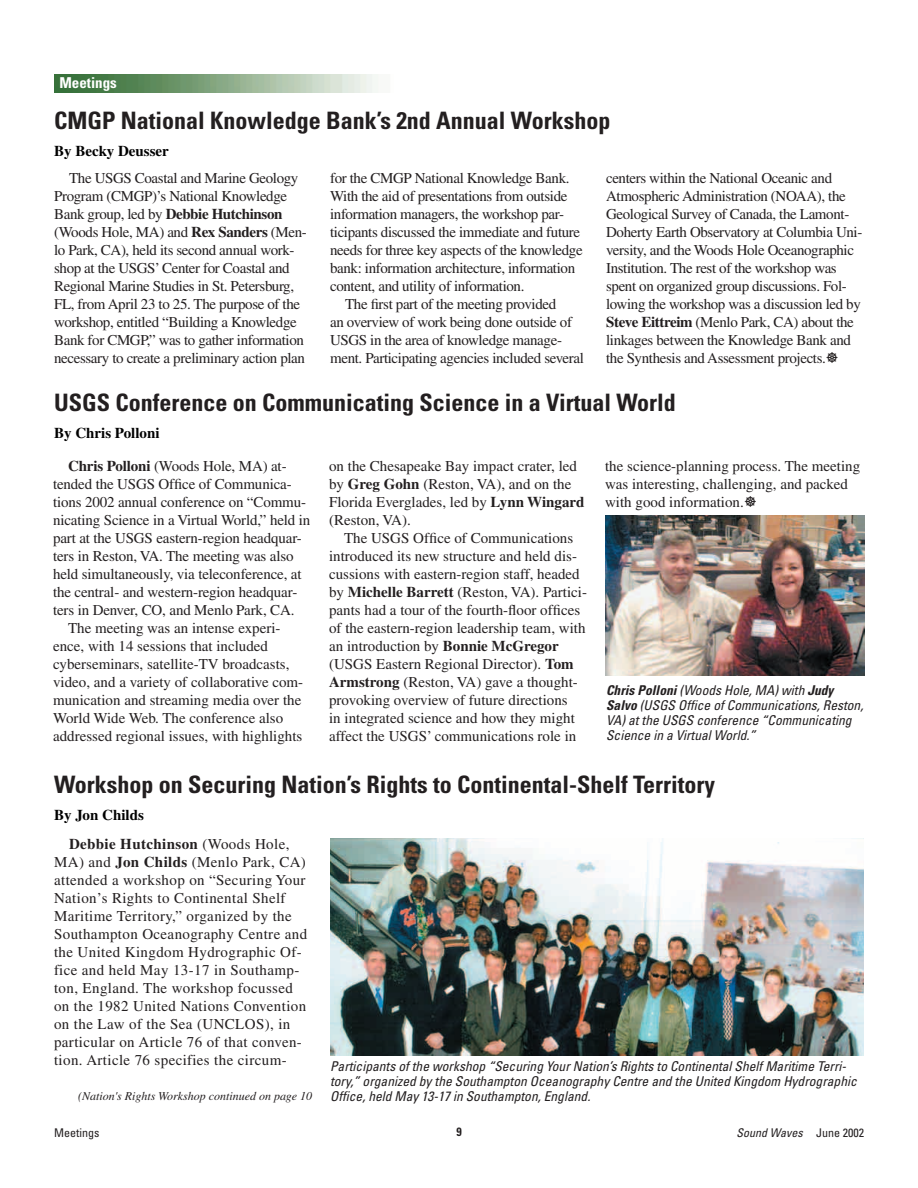
<style>
.page{position:relative;width:918px;height:1188px;background:#fff}
.page>*{position:absolute;margin:0;border:0;box-sizing:border-box;transform-origin:0 0}
.t1{font:700 condensed 24px "Univers";color:#231f20}
.t2{font:15px/18px "Times";letter-spacing:-.01em;color:#231f20}
.t3{font:15px/18px "Times";letter-spacing:.025em;color:#231f20}
.t4{font:700 15px "Times";color:#000}
.t5{font:700 condensed 15px "Univers";color:#fff}
.t6{font:italic condensed 13.5px/15px "Univers";color:#231f20}
.t7{font:italic 12px "Times";color:#231f20}
.t8{font:italic condensed 12px "Univers";color:#231f20}
.t9{font:condensed 12px "Univers";color:#231f20}
.t10{font:700 condensed 12px "Univers";color:#231f20}
.s1{font-weight:700}
.s2{font-style:normal}
</style>
<div class="page">
<img style="left:54px;top:75px;width:324px;height:18px">
<img style="left:605px;top:516px;width:259px;height:159px">
<img style="left:330px;top:838px;width:534px;height:217px">
<p class="t5" style="left:59px;top:77px;width:59px">Meetings</p>
<h1 class="t1" style="left:54px;top:112px;width:558px">CMGP National Knowledge Bank’s 2nd Annual Workshop</h1>
<p class="t4" style="left:54px;top:146px;width:116px">By Becky Deusser</p>
<p class="t2" style="left:330px;top:170px;width:241px">for the CMGP National Knowledge Bank.</p>
<p class="t2" style="left:330px;top:188px;width:239px">With the aid of presentations from outside</p>
<p class="t2" style="left:330px;top:206px;width:236px">information managers, the workshop par-</p>
<p class="t2" style="left:330px;top:224px;width:252px">ticipants discussed the immediate and future</p>
<p class="t2" style="left:330px;top:242px;width:254px">needs for three key aspects of the knowledge</p>
<p class="t2" style="left:330px;top:260px;width:247px">bank: information architecture, information</p>
<p class="t2" style="left:330px;top:278px;width:196px">content, and utility of information.</p>
<p class="t2" style="left:345px;top:296px;width:213px">The first part of the meeting provided</p>
<p class="t2" style="left:330px;top:314px;width:243px">an overview of work being done outside of</p>
<p class="t2" style="left:330px;top:332px;width:233px">USGS in the area of knowledge manage-</p>
<p class="t2" style="left:330px;top:350px;width:255px">ment. Participating agencies included several</p>
<p class="t2" style="left:606px;top:170px;width:258px">centers within the National Oceanic and Atmospheric Administration (NOAA), the Geological Survey of Canada, the Lamont-Doherty Earth Observatory at Columbia Uni&shy;versity, and the Woods Hole Oceanographic Institution. The rest of the workshop was spent on organized group discussions. Fol&shy;lowing the workshop was a discussion led by <span class="s1">Steve Eittreim</span> (Menlo Park, CA) about the linkages between the Knowledge Bank and the Synthesis and Assessment projects.</p>
<p class="t2" style="left:54px;top:170px;width:254px;text-indent:15px">The USGS Coastal and Marine Geology Program (CMGP)’s National Knowledge Bank group, led by <span class="s1">Debbie Hutchinson </span>(Woods Hole, MA) and <span class="s1">Rex Sanders</span> (Men&shy;lo Park, CA), held its second annual work&shy;shop at the USGS’ Center for Coastal and Regional Marine Studies in St. Petersburg, FL, from April 23 to 25. The purpose of the workshop, entitled “Building a Knowledge Bank for CMGP,” was to gather information necessary to create a preliminary action plan</p>
<h1 class="t1" style="left:54px;top:394px;width:623px">USGS Conference on Communicating Science in a Virtual World</h1>
<p class="t4" style="left:54px;top:428px;width:107px">By Chris Polloni</p>
<p class="t2" style="left:329px;top:458px;width:257px">on the Chesapeake Bay impact crater, led by <span class="s1">Greg Gohn</span> (Reston, VA), and on the<br>Florida Everglades, led by <span class="s1">Lynn Wingard </span>(Reston, VA).</p>
<p class="t2" style="left:329px;top:530px;width:259px;text-indent:15px">The USGS Office of Communications introduced its new structure and held dis&shy;cussions with eastern-region staff, headed by <span class="s1">Michelle Barrett</span> (Reston, VA). Partici&shy;pants had a tour of the fourth-floor offices of the eastern-region leadership team, with an introduction by <span class="s1">Bonnie McGregor </span>(USGS Eastern Regional Director). <span class="s1">Tom Armstrong</span> (Reston, VA) gave a thought&shy;provoking overview of future directions<br>in integrated science and how they might affect the USGS’ communications role in</p>
<p class="t2" style="left:68px;top:458px;width:220px"><span class="s1">Chris Polloni</span> (Woods Hole, MA) at-</p>
<p class="t2" style="left:53px;top:476px;width:240px">tended the USGS Office of Communica-</p>
<p class="t2" style="left:53px;top:494px;width:255px">tions 2002 annual conference on “Commu-</p>
<p class="t2" style="left:53px;top:512px;width:259px">nicating Science in a Virtual World,” held in</p>
<p class="t2" style="left:53px;top:530px;width:250px">part at the USGS eastern-region headquar-</p>
<p class="t2" style="left:53px;top:548px;width:242px">ters in Reston, VA. The meeting was also</p>
<p class="t2" style="left:53px;top:566px;width:250px">held simultaneously, via teleconference, at</p>
<p class="t2" style="left:53px;top:584px;width:246px">the central- and western-region headquar-</p>
<p class="t2" style="left:53px;top:602px;width:243px">ters in Denver, CO, and Menlo Park, CA.</p>
<p class="t2" style="left:68px;top:620px;width:214px">The meeting was an intense experi-</p>
<p class="t2" style="left:53px;top:638px;width:217px">ence, with 14 sessions that included</p>
<p class="t2" style="left:53px;top:656px;width:238px">cyberseminars, satellite-TV broadcasts,</p>
<p class="t2" style="left:53px;top:674px;width:252px">video, and a variety of collaborative com-</p>
<p class="t2" style="left:53px;top:692px;width:250px">munication and streaming media over the</p>
<p class="t2" style="left:53px;top:710px;width:232px">World Wide Web. The conference also</p>
<p class="t2" style="left:53px;top:728px;width:251px">addressed regional issues, with highlights</p>
<p class="t2" style="left:605px;top:458px;width:257px">the science-planning process. The meeting was interesting, challenging, and packed with good information.</p>
<p class="t6" style="left:606px;top:683px;width:261px"><span class="s1">Chris Polloni</span>(Woods Hole,MA)with <span class="s1">Judy Salvo</span> (USGS Office of Communications,Reston, VA)atthe USGS conference “Communicating Science in a VirtualWorld.”</p>
<h1 class="t1" style="left:54px;top:776px;width:663px">Workshop on Securing Nation’s Rights to Continental-Shelf Territory</h1>
<p class="t4" style="left:54px;top:810px;width:91px">By Jon Childs</p>
<p class="t3" style="left:54px;top:836px;width:255px;text-indent:15px"><span class="s1">Debbie Hutchinson</span> (Woods Hole, MA) and <span class="s1">Jon Childs</span> (Menlo Park, CA) attended a workshop on “Securing Your Nation’s Rights to Continental Shelf Maritime Territory,” organized by the Southampton Oceanography Centre and the United Kingdom Hydrographic Of&shy;fice and held May 13-17 in Southamp&shy;ton, England. The workshop focussed on the 1982 United Nations Convention on the Law of the Sea (UNCLOS), in particular on Article 76 of that conven&shy;tion. Article 76 specifies the circum-</p>
<p class="t6" style="left:330px;top:1060px;width:531px">Participants of the workshop “Securing YourNation’s Rights to ContinentalShelf Maritime Terri&shy;tory,” organized by the Southampton Oceanography Centre and the United Kingdom Hydrographic</p>
<p class="t7" style="left:78px;top:1092px;width:236px">(Nation's Rights Workshop continued on page 10</p>
<p class="t6" style="left:330px;top:1090px;width:264px">Office,held May 13-17 in Southampton,England.</p>
<p class="t9" style="left:54px;top:1129px;width:47px">Meetings</p>
<p class="t10" style="left:456px;top:1127px;width:7px">9</p>
<p class="t8" style="left:736px;top:1128px;width:129px">Sound Waves <span class="s2">June 2002</span></p>
</div>
